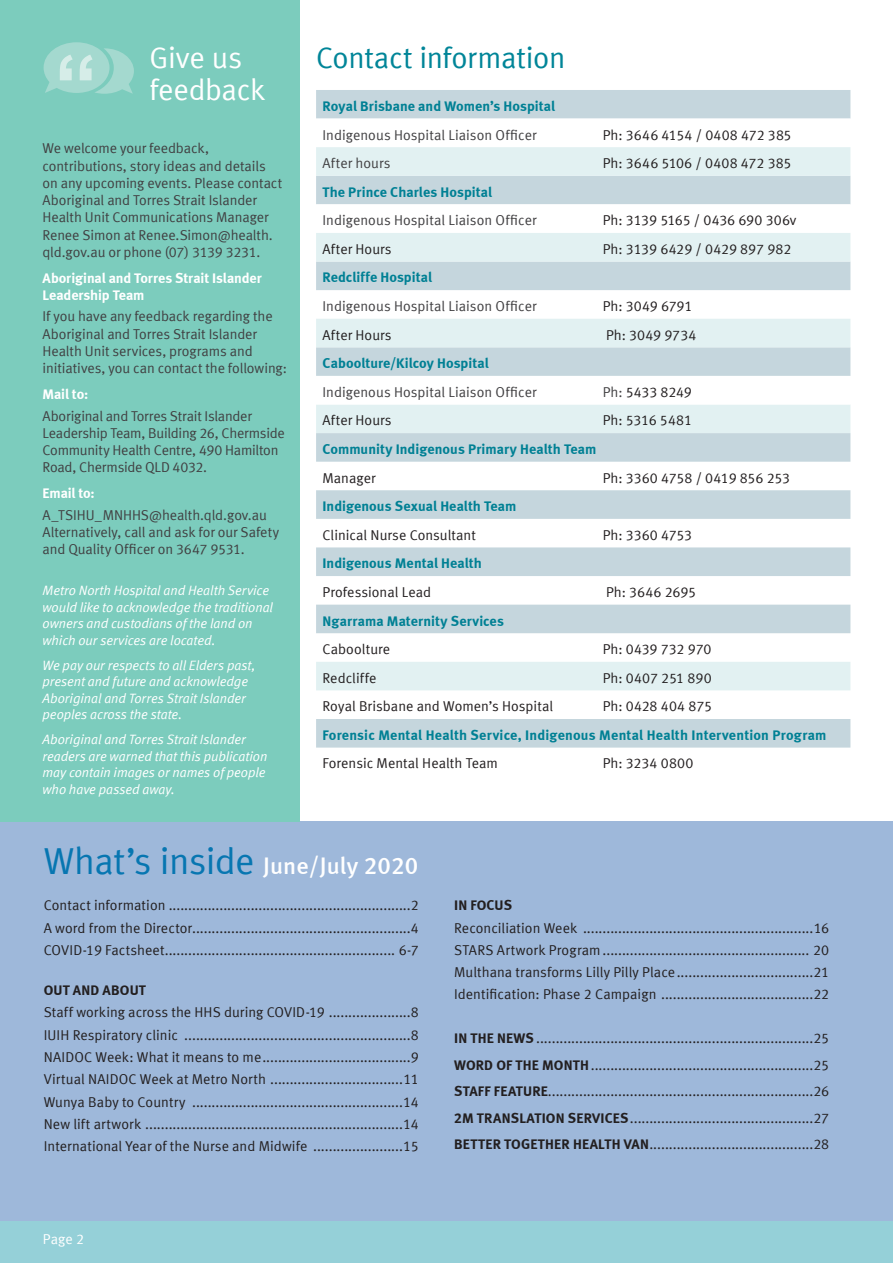
<style>
.page{position:relative;width:893px;height:1263px;background:#fff}
.page>*{position:absolute;margin:0;border:0;box-sizing:border-box;transform-origin:0 0}
.t1{font:30px "Meta Normal LF";letter-spacing:-.01em;color:#008598}
.t2{font:30px/31.5px "Meta Normal LF";letter-spacing:-.01em;color:#fff}
.t3{font:24px "Meta Medium LF";letter-spacing:.01em;color:#fff}
.t4{font:14.25px/22.2px "Meta Normal LF";letter-spacing:.005em;color:#231f20;text-align:justify}
.t5{font:14.25px/17.2px "Meta Normal LF";letter-spacing:-.005em;color:#414042}
.t6{font:14.25px "Meta Bold LF";letter-spacing:.005em;color:#008094}
.t7{font:14.25px/17.2px "Meta Bold LF";letter-spacing:-.01em;color:#fff}
.t8{font:14.25px "Meta Normal LF";letter-spacing:-.015em;color:#231f20}
.t9{font:14.25px "Meta Bold LF";letter-spacing:.01em;color:#231f20}
.t10{font:14.25px "Meta Normal LF";color:#fff}
.t11{font:italic 13.5px/16.5px "Meta Normal LF";letter-spacing:-.005em;color:#fff}
.s1{color:#414042}
.s2{font-family:"Meta Normal LF";font-size:37.5px;color:#0776b1}
.s3{font-family:"Meta Bold LF"}
</style>
<div class="page">
<div style="left:0;top:1220px;width:893px;height:43px;background:#95d0d8"></div>
<div style="left:0;top:821px;width:893px;height:399px;background:#9eb8da"></div>
<div style="left:0;top:0;width:299px;height:821px;background:#7cccbd"></div>
<svg style="left:316px;top:90px;width:534px;height:658px;fill:#c5d6dd"></svg>
<svg style="left:316px;top:119px;width:534px;height:28px"></svg>
<svg style="left:316px;top:147px;width:534px;height:543px"></svg>
<svg style="left:316px;top:376px;width:534px;height:28px"></svg>
<svg style="left:44px;top:42px;width:90px;height:52px"></svg>
<h1 class="t2" style="left:150px;top:42px;width:117px">Give us feedback</h1>
<p class="t5" style="left:43px;top:140px;width:241px">We welcome your feedback, contributions, story ideas and details on any upcoming events. Please contact Aboriginal and Torres Strait Islander Health Unit Communications Manager Renee Simon at Renee.Simon@health. qld.gov.au or phone (07) 3139 3231.</p>
<p class="t7" style="left:43px;top:269px;width:221px">Aboriginal and Torres Strait Islander<br>Leadership Team</p>
<p class="t5" style="left:43px;top:308px;width:246px">If you have any feedback regarding the Aboriginal and Torres Strait Islander Health Unit services, programs and initiatives, you can contact the following:</p>
<p class="t7" style="left:43px;top:385px;width:47px">Mail to:</p>
<p class="t5" style="left:43px;top:407px;width:244px">Aboriginal and Torres Strait Islander Leadership Team, Building 26, Chermside Community Health Centre, 490 Hamilton Road, Chermside QLD 4032.</p>
<p class="t7" style="left:43px;top:484px;width:54px">Email to:</p>
<p class="t5" style="left:43px;top:506px;width:238px">A_TSIHU_MNHHS@health.qld.gov.au<br>Alternatively, call and ask for our Safety and Quality Officer on 3647 9531.</p>
<p class="t11" style="left:43px;top:582px;width:232px">Metro North Hospital and Health Service would like to acknowledge the traditional owners and custodians of the land on which our services are located.</p>
<p class="t11" style="left:43px;top:657px;width:215px">We pay our respects to all Elders past, present and future and acknowledge Aboriginal and Torres Strait Islander peoples across the state.</p>
<p class="t11" style="left:43px;top:731px;width:226px">Aboriginal and Torres Strait Islander readers are warned that this publication may contain images or names of people who have passed away.</p>
<h1 class="t1" style="left:316px;top:40px;width:251px">Contact information</h1>
<p class="t6" style="left:322px;top:97px;width:234px">Royal Brisbane and Women’s Hospital</p>
<p class="t5" style="left:322px;top:126px;width:216px">Indigenous Hospital Liaison Officer</p>
<p class="t4" style="left:603px;top:123px;width:190px">Ph: 3646 4154 / 0408 472 385</p>
<p class="t5" style="left:322px;top:154px;width:70px">After hours</p>
<p class="t4" style="left:603px;top:152px;width:190px">Ph: 3646 5106 / 0408 472 385</p>
<p class="t6" style="left:322px;top:183px;width:171px">The Prince Charles Hospital</p>
<p class="t5" style="left:322px;top:212px;width:216px">Indigenous Hospital Liaison Officer</p>
<p class="t4" style="left:603px;top:209px;width:195px">Ph: 3139 5165 / 0436 690 306v</p>
<p class="t4" style="left:322px;top:238px;width:71px">After Hours</p>
<p class="t4" style="left:603px;top:238px;width:190px">Ph: 3139 6429 / 0429 897 982</p>
<p class="t6" style="left:322px;top:269px;width:111px">Redcliffe Hospital</p>
<p class="t5" style="left:322px;top:297px;width:216px">Indigenous Hospital Liaison Officer</p>
<p class="t4" style="left:603px;top:295px;width:91px">Ph: 3049 6791</p>
<p class="t4" style="left:322px;top:323px;width:71px">After Hours</p>
<p class="t4" style="left:606px;top:323px;width:92px">Ph: 3049 9734</p>
<p class="t6" style="left:322px;top:355px;width:168px">Caboolture/Kilcoy Hospital</p>
<p class="t5" style="left:322px;top:383px;width:216px">Indigenous Hospital Liaison Officer</p>
<p class="t8" style="left:603px;top:384px;width:91px"><span class="s1">Ph:</span> 5433 8249</p>
<p class="t4" style="left:322px;top:409px;width:71px">After Hours</p>
<p class="t4" style="left:603px;top:409px;width:91px">Ph: 5316 5481</p>
<p class="t6" style="left:322px;top:441px;width:275px">Community Indigenous Primary Health Team</p>
<p class="t4" style="left:322px;top:466px;width:55px">Manager</p>
<p class="t4" style="left:603px;top:466px;width:189px">Ph: 3360 4758 / 0419 856 253</p>
<p class="t6" style="left:322px;top:498px;width:196px">Indigenous Sexual Health Team</p>
<p class="t4" style="left:322px;top:523px;width:155px">Clinical Nurse Consultant</p>
<p class="t8" style="left:603px;top:527px;width:91px">Ph: 3360 4753</p>
<p class="t6" style="left:322px;top:555px;width:161px">Indigenous Mental Health</p>
<p class="t4" style="left:322px;top:581px;width:110px">Professional Lead</p>
<p class="t4" style="left:606px;top:581px;width:92px">Ph: 3646 2695</p>
<p class="t6" style="left:322px;top:612px;width:183px">Ngarrama Maternity Services</p>
<p class="t4" style="left:322px;top:638px;width:69px">Caboolture</p>
<p class="t4" style="left:603px;top:638px;width:110px">Ph: 0439 732 970</p>
<p class="t4" style="left:322px;top:666px;width:55px">Redcliffe</p>
<p class="t4" style="left:603px;top:666px;width:110px">Ph: 0407 251 890</p>
<p class="t4" style="left:322px;top:695px;width:232px">Royal Brisbane and Women’s Hospital</p>
<p class="t4" style="left:603px;top:695px;width:111px">Ph: 0428 404 875</p>
<p class="t6" style="left:322px;top:726px;width:505px">Forensic Mental Health Service, Indigenous Mental Health Intervention Program</p>
<p class="t4" style="left:322px;top:752px;width:177px">Forensic Mental Health Team</p>
<p class="t4" style="left:603px;top:752px;width:92px">Ph: 3234 0800</p>
<h2 class="t3" style="left:44px;top:852px;width:376px"><span class="s2">What’s inside</span> June/July 2020</h2>
<p class="t4" style="left:44px;top:894px;width:377px">Contact information ..............................................................2<br>A word from the Director........................................................4<br>COVID-19 Factsheet........................................................... 6-7</p>
<p class="t9" style="left:44px;top:982px;width:104px">OUT AND ABOUT</p>
<p class="t4" style="left:44px;top:1001px;width:377px">Staff working across the HHS during COVID-19 .....................8<br>IUIH Respiratory clinic ..........................................................8<br>NAIDOC Week: What it means to me......................................9<br>Virtual NAIDOC Week at Metro North ..................................11<br>Wunya Baby to Country ......................................................14<br>New lift artwork ..................................................................14<br>International Year of the Nurse and Midwife .......................15</p>
<p class="t10" style="left:43px;top:1231px;width:43px">Page 2</p>
<p class="t9" style="left:454px;top:897px;width:59px">IN FOCUS</p>
<p class="t4" style="left:454px;top:916px;width:377px">Reconciliation Week ...........................................................16<br>STARS Artwork Program..................................................... 20<br>Multhana transforms Lilly Pilly Place...................................21<br>Identification: Phase 2 Campaign .......................................22</p>
<p class="t4" style="left:454px;top:1025px;width:377px;line-height:26.5px"><span class="s3">IN THE NEWS</span> .......................................................................25<br><span class="s3">WORD OF THE MONTH</span>.........................................................25<br><span class="s3">STAFF FEATURE</span>....................................................................26<br><span class="s3">2M TRANSLATION SERVICES</span>...............................................27<br><span class="s3">BETTER TOGETHER HEALTH VAN</span>..........................................28</p>
</div>
